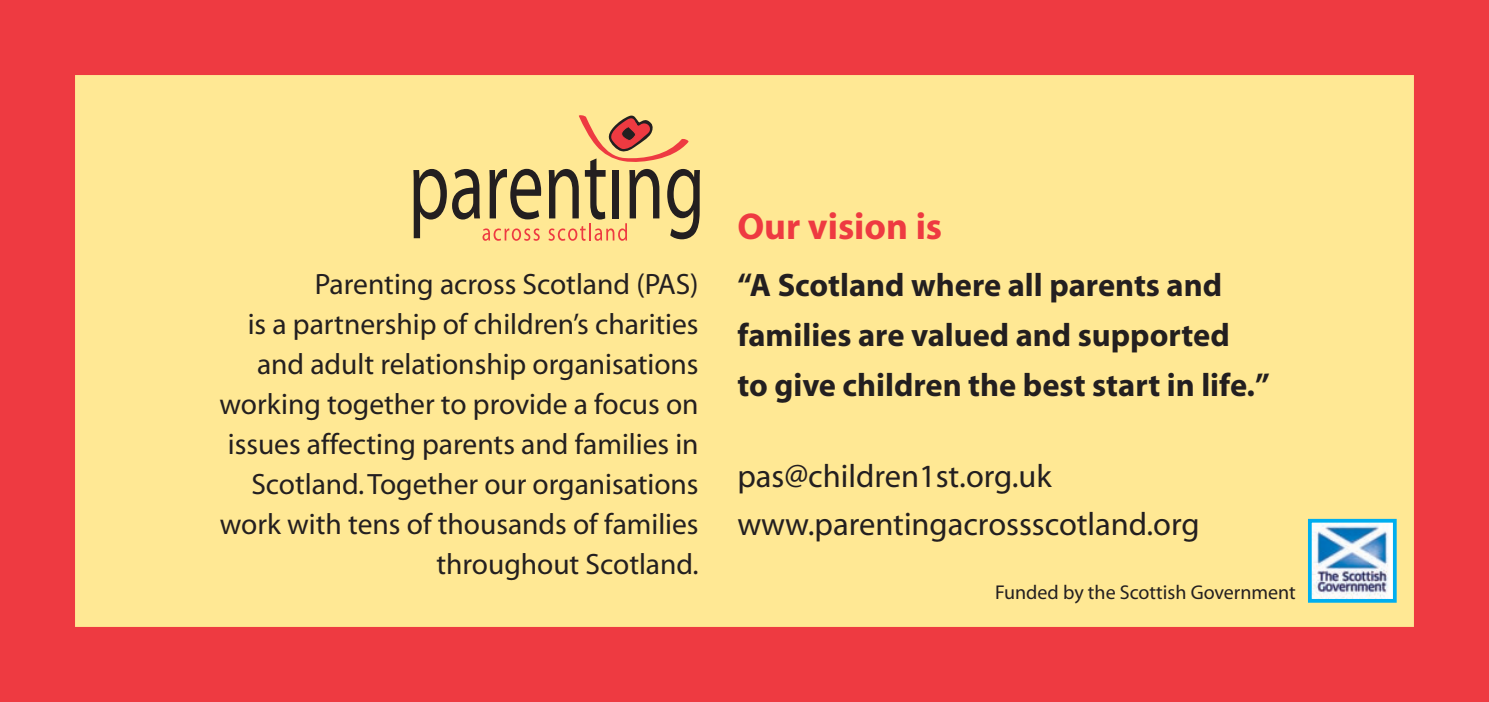
<style>
.page{position:relative;width:1489px;height:702px;background:#fff}
.page>*{position:absolute;margin:0;border:0;box-sizing:border-box;transform-origin:0 0}
.t1{font:700 37.5px "Myriad";color:#ee3a41}
.t2{font:700 32.5px/50px "Myriad";color:#231f20}
.t3{font:32.5px/47.5px "Myriad";color:#231f20}
.t4{font:29.5px/40px "Myriad";color:#231f20;text-align:right}
.t5{font:20px "Myriad";color:#231f20}
</style>
<div class="page">
<div style="left:75px;top:75px;width:1338px;height:552px;background:#ffe894"></div>
<div style="left:0;top:0;width:1488px;height:702px;border:75px solid #ee3a41"></div>
<img style="left:1312px;top:524px;width:79px;height:73px">
<div style="left:1307px;top:519px;width:89px;height:83px;border:4px solid #00aeef"></div>
<svg style="left:413px;top:169px;width:128px;height:72px"></svg>
<svg style="left:548px;top:115px;width:152px;height:126px"></svg>
<p class="t4" style="left:219px;top:266px;width:480px">Parenting across Scotland (PAS)<br>is a partnership of children’s charities and adult relationship organisations working together to provide a focus on issues affecting parents and families in Scotland.Together our organisations work with tens of thousands of families throughout Scotland.</p>
<p class="t1" style="left:737px;top:212px;width:206px">Our vision is</p>
<p class="t2" style="left:737px;top:263px;width:534px">“A Scotland where all parents and families are valued and supported<br>to give children the best start in life.”</p>
<p class="t3" style="left:737px;top:455px;width:463px">pas@children1st.org.uk www.parentingacrossscotland.org</p>
<p class="t5" style="left:995px;top:585px;width:302px">Funded by the Scottish Government</p>
</div>
